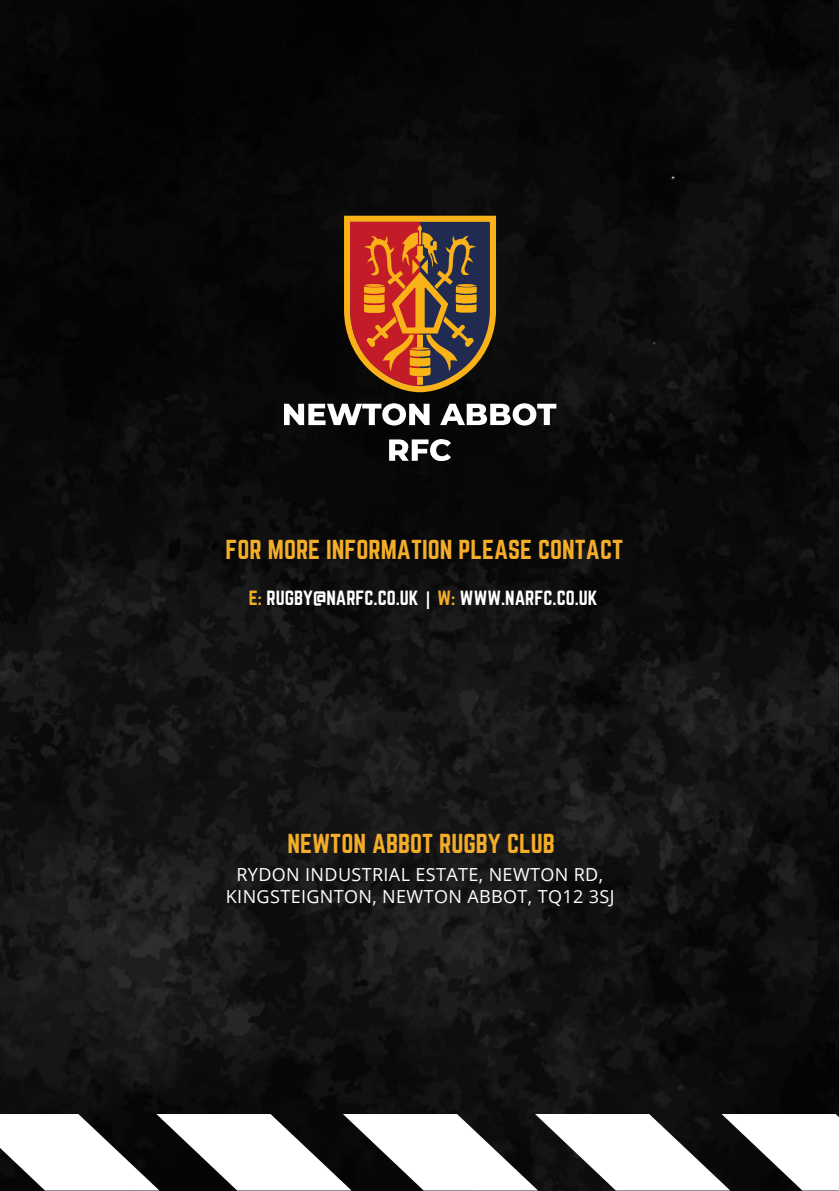
<style>
.page{position:relative;width:839px;height:1191px;background:#fff}
.page>*{position:absolute;margin:0;border:0;box-sizing:border-box;transform-origin:0 0}
.t1{font:24px "Norwester";color:#f4ad29}
.t2{font:18px/22.4px "Open Sans";letter-spacing:.02em;color:#fff;text-align:center}
.t3{font:18px "Norwester";color:#fff}
.s1{color:#f4ad29}
.s2{font-family:"Noto Sans";font-weight:700}
</style>
<div class="page">
<img style="left:1px;top:0;width:837px;height:1114px">
<svg style="left:344px;top:216px;width:152px;height:176px;background:#95512a"></svg>
<svg style="left:284px;top:403px;width:145px;height:23px"></svg>
<svg style="left:440px;top:403px;width:116px;height:23px"></svg>
<svg style="left:389px;top:439px;width:62px;height:22px"></svg>
<svg style="left:0;top:1114px;width:838px;height:77px"></svg>
<h1 class="t1" style="left:226px;top:535px;width:399px">FOR MORE INFORMATION PLEASE CONTACT</h1>
<p class="t3" style="left:249px;top:587px;width:350px"><span class="s1">E:</span> RUGBY@NARFC.CO.UK <span class="s2">|</span> <span class="s1">W:</span> WWW.NARFC.CO.UK</p>
<p class="t1" style="left:287px;top:829px;width:269px">NEWTON ABBOT RUGBY CLUB</p>
<h1 class="t2" style="left:226px;top:862px;width:390px">RYDON INDUSTRIAL ESTATE, NEWTON RD,<br>KINGSTEIGNTON, NEWTON ABBOT, TQ12 3SJ</h1>
</div>
